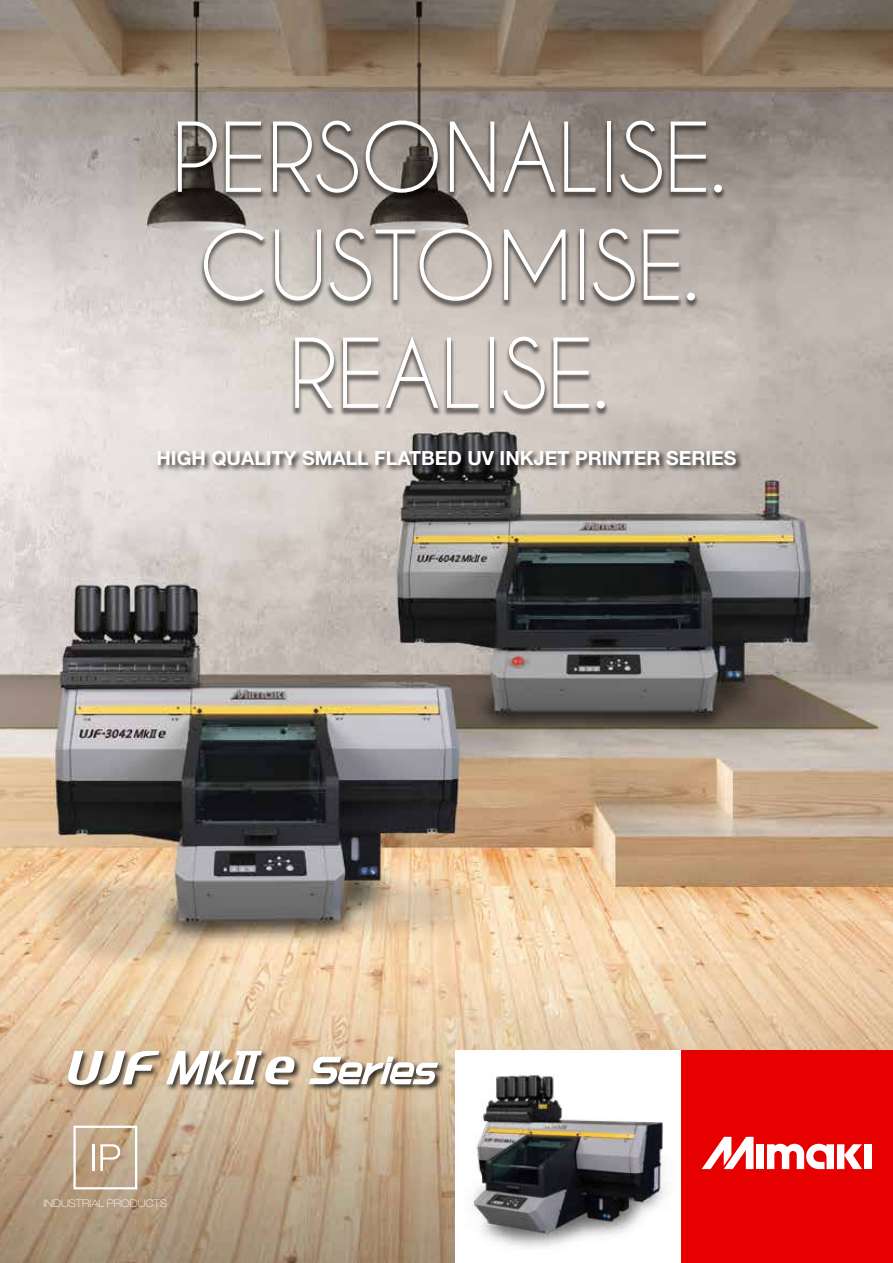
<style>
.page{position:relative;width:893px;height:1263px;background:#fff}
.page>*{position:absolute;margin:0;border:0;box-sizing:border-box;transform-origin:0 0}
.t1{font:90px/108px "Caviar Dreams";color:#fff;text-align:center}
.t2{font:700 19.5px "Helvetica Neue LT Std";color:#fff}
.t3{font:100 expanded 10.5px "Helvetica Neue LT Std";color:#fff}
</style>
<div class="page">
<img style="left:0;top:0;width:893px;height:1263px">
<div style="left:66px;top:1049px;width:379px;height:43px;background:#000;opacity:.75"></div>
<svg style="left:68px;top:1051px;width:91px;height:34px"></svg>
<svg style="left:166px;top:1051px;width:130px;height:33px"></svg>
<svg style="left:309px;top:1056px;width:129px;height:28px"></svg>
<svg style="left:73px;top:1126px;width:64px;height:63px;background:#c8b299"></svg>
<div style="left:680px;top:1050px;width:213px;height:213px;background:#e60000"></div>
<div style="left:864px;top:1144px;width:8px;height:25px;background:#fff"></div>
<div style="left:756px;top:1144px;width:8px;height:25px;background:#fff"></div>
<svg style="left:702px;top:1137px;width:51px;height:32px"></svg>
<svg style="left:767px;top:1144px;width:95px;height:25px"></svg>
<div style="left:455px;top:1050px;width:225px;height:213px;background:#fff"></div>
<img style="left:472px;top:1074px;width:194px;height:173px">
<div style="left:173px;top:120px;width:553px;height:297px;background:#000;opacity:.5"></div>
<div style="left:156px;top:449px;width:588px;height:24px;background:#000;opacity:.75"></div>
<h1 class="t1" style="left:171px;top:102px;width:557px">PERSONALISE.<br>CUSTOMISE.<br>REALISE.</h1>
<p class="t2" style="left:156px;top:446px;width:581px">HIGH QUALITY SMALL FLATBED UV INKJET PRINTER SERIES</p>
<p class="t3" style="left:44px;top:1197px;width:125px">INDUSTRIAL PRODUCTS</p>
</div>
